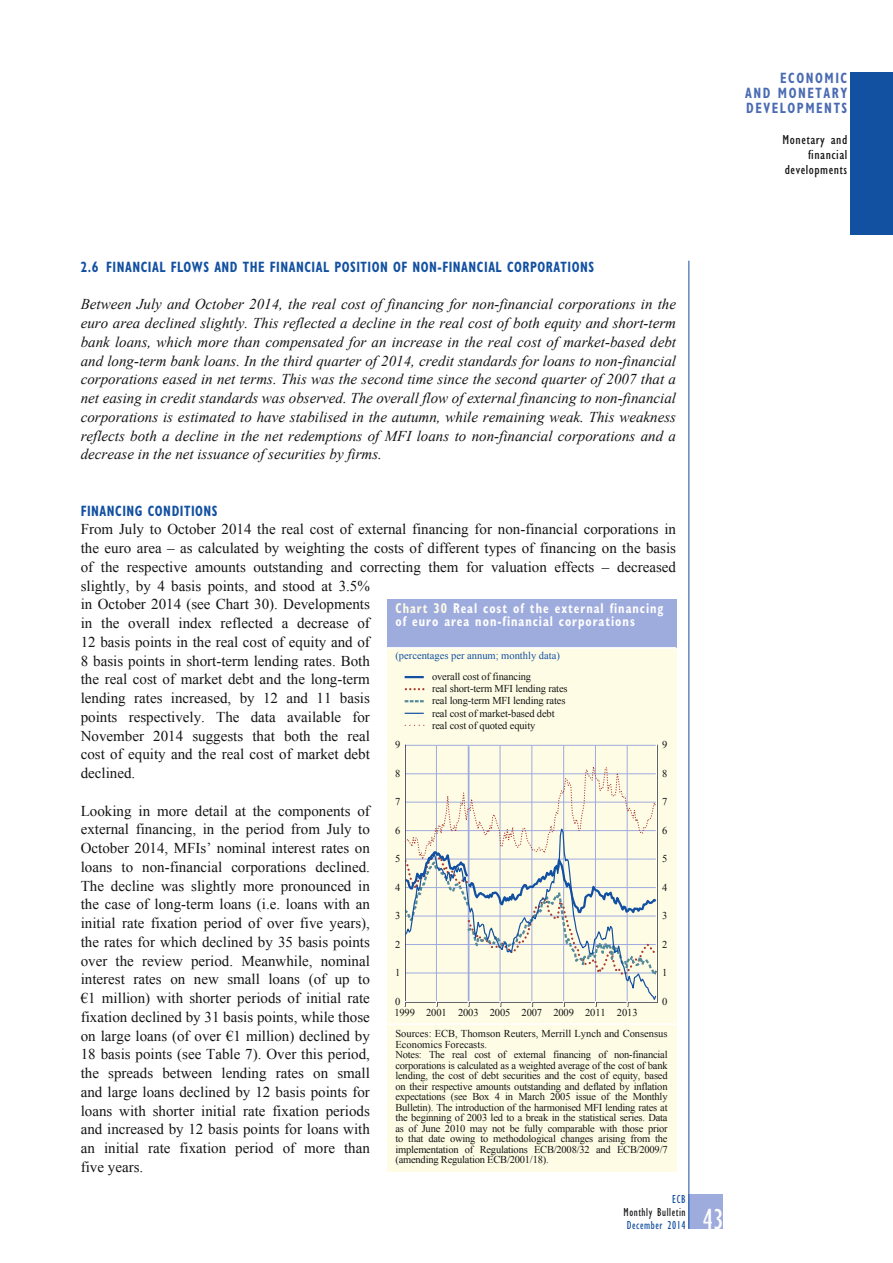
<style>
.page{position:relative;width:893px;height:1263px;background:#fff}
.page>*{position:absolute;margin:0;border:0;box-sizing:border-box;transform-origin:0 0}
.t1{font:condensed 30px "Gill Sans Myriad";color:#fff;scale:.95 1}
.t2{font:15px/18.8px "Times New Roman WGL";color:#131413}
.t3{font:italic 15px/18.8px "Times New Roman WGL";color:#131413;text-align:justify}
.t4{font:700 condensed 15px "Gill Sans Myriad";letter-spacing:.04em;color:#1250a1;scale:.85 1}
.t5{font:700 condensed 15px/15px "Gill Sans Myriad";letter-spacing:.12em;color:#4a6bb2;text-align:justify;scale:.85 1}
.t6{font:700 condensed 14.25px/13.5px "Gill Sans Myriad";letter-spacing:.08em;color:#fff;scale:.85 1}
.t7{font:condensed 13.5px/15px "Gill Sans Myriad";letter-spacing:.035em;color:#131413;text-align:right;scale:1.1 1}
.t8{font:condensed 12px "Gill Sans Myriad";letter-spacing:.05em;color:#1250a1;scale:.95 1}
.t9{font:condensed 12px "Gill Sans Myriad";letter-spacing:.05em;color:#131413;scale:.95 1}
.t10{font:10.5px/10.5px "Times New Roman WGL";letter-spacing:-.02em;color:#131413}
.t11{font:10.5px "Times New Roman WGL";color:#1250a1}
.s1{color:#fffce6}
</style>
<div class="page">
<div style="left:689px;top:1195px;width:34px;height:34px;background:#9eabdd"></div>
<hr style="left:689px;top:261px;width:1px;height:968px;background:#1250a1">
<div style="left:850px;top:72px;width:43px;height:163px;background:#1250a1"></div>
<div style="left:387px;top:599px;width:289px;height:573px;background:#fffce6"></div>
<div style="left:387px;top:599px;width:289px;height:49px;background:#9eabdd"></div>
<hr style="left:387px;top:647px;width:289px;height:2px;background:#fff">
<hr style="left:387px;top:1023px;width:289px;height:2px;background:#fff">
<hr style="left:627px;top:745px;width:1px;height:256px;background:#9eabdd">
<hr style="left:595px;top:745px;width:1px;height:256px;background:#9eabdd">
<hr style="left:563px;top:745px;width:1px;height:256px;background:#9eabdd">
<hr style="left:532px;top:745px;width:1px;height:256px;background:#9eabdd">
<hr style="left:500px;top:745px;width:1px;height:256px;background:#9eabdd">
<hr style="left:436px;top:745px;width:1px;height:256px;background:#9eabdd">
<hr style="left:468px;top:746px;width:1px;height:256px;background:#9eabdd">
<svg style="left:404px;top:758px;width:254px;height:249px"></svg>
<svg style="left:405px;top:713px;width:19px;height:1px"></svg>
<svg style="left:405px;top:676px;width:19px;height:2px"></svg>
<svg style="left:406px;top:700px;width:18px;height:2px"></svg>
<svg style="left:406px;top:688px;width:18px;height:2px"></svg>
<p class="t5" style="left:745px;top:71px;width:121px;text-indent:35px">ECONOMIC AND MONETARY DEVELOPMENTS</p>
<p class="t7" style="left:783px;top:132px;width:60px">Monetary and financial developments</p>
<p class="t4" style="left:81px;top:258px;width:605px">2.6 FINANCIAL FLOWS AN D THE FINANCIAL POSITION OF NON-FINANCIAL CORPORATIONS</p>
<p class="t3" style="left:81px;top:294px;width:597px">Between July and October 2014, the real cost of financing for non-financial corporations in the euro area declined slightly. This reflected a decline in the real cost of both equity and short-term bank loans, which more than compensated for an increase in the real cost of market-based debt and long-term bank loans. In the third quarter of 2014, credit standards for loans to non-financial corporations eased in net terms. This was the second time since the second quarter of 2007 that a net easing in credit standards was observed. The overall flow of external financing to non-financial corporations is estimated to have stabilised in the autumn, while remaining weak. This weakness reflects both a decline in the net redemptions of MFI loans to non-financial corporations and a decrease in the net issuance of securities by firms.</p>
<p class="t4" style="left:81px;top:501px;width:162px">FINANCING CONDITIONS</p>
<p class="t2" style="left:81px;top:520px;width:597px">From July to October 2014 the real cost of external financing for non-financial corporations in the euro area – as calculated by weighting the costs of different types of financing on the basis of the respective amounts outstanding and correcting them for valuation effects – decreased slightly, by 4 basis points, and stood at 3.5%<br>in October 2014 (see Chart 30). Developments<br>in the overall index reflected a decrease of<br>12 basis points in the real cost of equity and of<br>8 basis points in short-term lending rates. Both<br>the real cost of market debt and the long-term<br>lending rates increased, by 12 and 11 basis<br>points respectively. The data available for<br>November 2014 suggests that both the real<br>cost of equity and the real cost of market debt<br>declined.</p>
<p class="t2" style="left:81px;top:801px;width:291px;text-align:justify">Looking in more detail at the components of external financing, in the period from July to October 2014, MFIs’ nominal interest rates on loans to non-financial corporations declined.<br>The decline was slightly more pronounced in the case of long-term loans (i.e. loans with an initial rate fixation period of over five years), the rates for which declined by 35 basis points over the review period. Meanwhile, nominal interest rates on new small loans (of up to €1 million) with shorter periods of initial rate fixation declined by 31 basis points, while those on large loans (of over €1 million) declined by 18 basis points (see Table 7). Over this period, the spreads between lending rates on small and large loans declined by 12 basis points for loans with shorter initial rate fixation periods and increased by 12 basis points for loans with an initial rate fixation period of more than five years.</p>
<p class="t6" style="left:395px;top:601px;width:317px"><span class="s1">CHART 30</span> REAL COST OF THE EXTERNAL FINANCING<br>OF EURO AREA NON-FINANCIAL CORPORATIONS</p>
<p class="t11" style="left:395px;top:648px;width:166px">(percentages per annum; monthly data)</p>
<p class="t10" style="left:432px;top:670px;width:137px;line-height:12.1px">overall cost of financing<br>real short-term MFI lending rates real long-term MFI lending rates real cost of market-based debt real cost of quoted equity</p>
<p class="t10" style="left:395px;top:739px;width:7px">9</p>
<p class="t10" style="left:662px;top:739px;width:7px">9</p>
<p class="t10" style="left:395px;top:768px;width:7px">8</p>
<p class="t10" style="left:662px;top:768px;width:7px">8</p>
<p class="t10" style="left:395px;top:796px;width:7px">7</p>
<p class="t10" style="left:662px;top:796px;width:7px">7</p>
<p class="t10" style="left:395px;top:825px;width:7px">6</p>
<p class="t10" style="left:662px;top:825px;width:7px">6</p>
<p class="t10" style="left:395px;top:853px;width:7px">5</p>
<p class="t10" style="left:662px;top:853px;width:7px">5</p>
<p class="t10" style="left:395px;top:882px;width:7px">4</p>
<p class="t10" style="left:662px;top:882px;width:7px">4</p>
<p class="t10" style="left:395px;top:910px;width:7px">3</p>
<p class="t10" style="left:662px;top:910px;width:7px">3</p>
<p class="t10" style="left:395px;top:939px;width:7px">2</p>
<p class="t10" style="left:662px;top:939px;width:7px">2</p>
<p class="t10" style="left:395px;top:967px;width:7px">1</p>
<p class="t10" style="left:662px;top:967px;width:7px">1</p>
<p class="t10" style="left:395px;top:996px;width:7px">0</p>
<p class="t10" style="left:662px;top:996px;width:7px">0</p>
<p class="t10" style="left:394px;top:1007px;width:245px">1999 2001 2003 2005 2007 2009 2011 2013</p>
<p class="t10" style="left:395px;top:1028px;width:274px">Sources: ECB, Thomson Reuters, Merrill Lynch and Consensus Economics Forecasts.<br>Notes: The real cost of external financing of non-financial corporations is calculated as a weighted average of the cost of bank lending, the cost of debt securities and the cost of equity, based on their respective amounts outstanding and deflated by inflation expectations (see Box 4 in March 2005 issue of the Monthly Bulletin). The introduction of the harmonised MFI lending rates at the beginning of 2003 led to a break in the statistical series. Data as of June 2010 may not be fully comparable with those prior to that date owing to methodological changes arising from the implementation of Regulations ECB/2008/32 and ECB/2009/7 (amending Regulation ECB/2001/18).</p>
<p class="t8" style="left:672px;top:1192px;width:16px">ECB</p>
<p class="t9" style="left:624px;top:1205px;width:67px">Monthly Bulletin</p>
<p class="t8" style="left:627px;top:1218px;width:63px">December 2014</p>
<h1 class="t1" style="left:703px;top:1201px;width:23px">43</h1>
</div>
